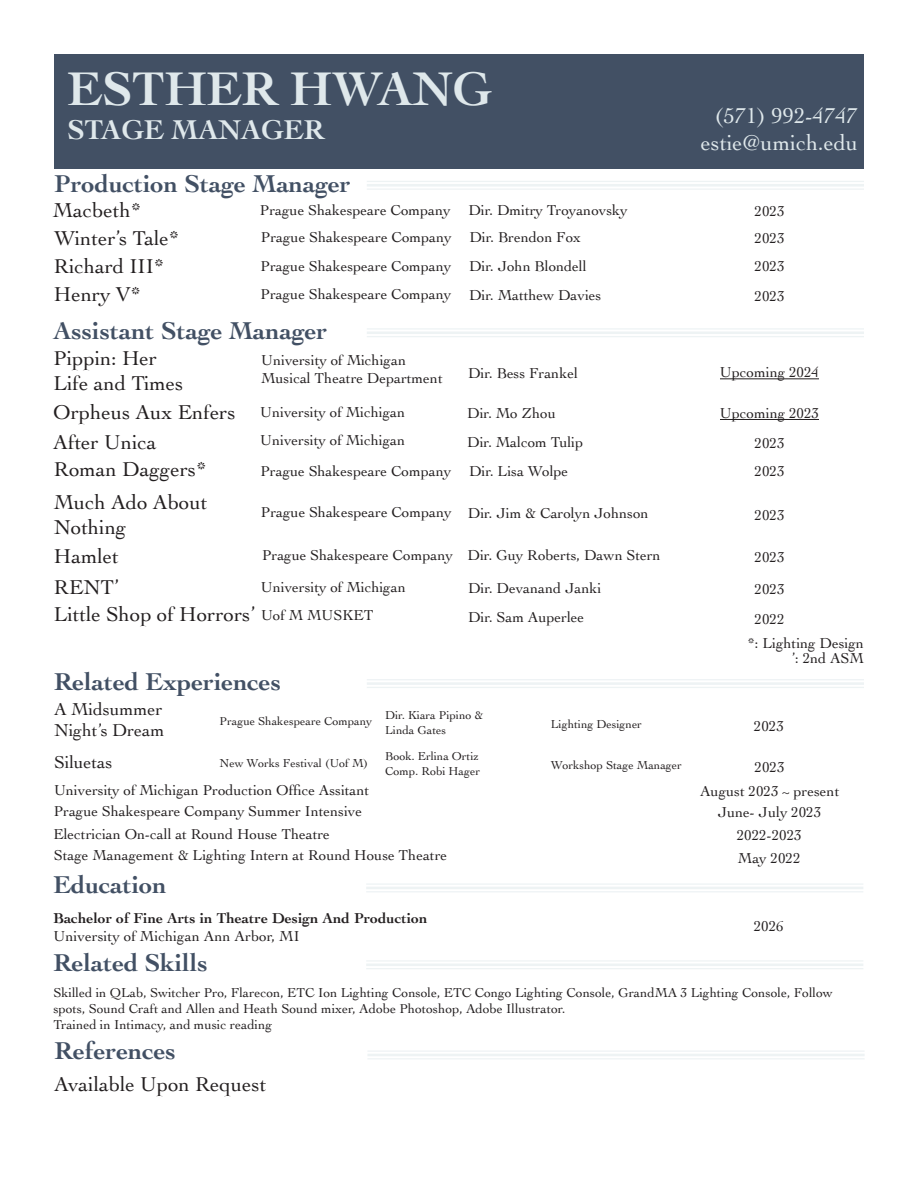
<style>
.page{position:relative;width:918px;height:1188px;background:#fff}
.page>*{position:absolute;margin:0;border:0;box-sizing:border-box;transform-origin:0 0}
.t1{font:700 49.5px "Cochin";color:#dfe8eb}
.t2{font:700 28.5px "Cochin";color:#dfe8eb}
.t3{font:700 25.5px "Cochin";color:#425064}
.t4{font:22.5px "Cochin";color:#dfe8eb}
.t5{font:21px/25.2px "Cochin";color:#231f20}
.t6{font:18px/21.6px "Cochin";color:#231f20}
.t7{font:15px "Cochin";color:#231f20}
.t8{font:700 15px "Cochin";letter-spacing:.005em;color:#231f20}
.t9{font:13.5px/16.2px "Cochin";color:#231f20}
.t10{font:12px "Cochin";color:#231f20}
</style>
<div class="page">
<div style="left:54px;top:54px;width:810px;height:114px;background:#425064"></div>
<hr style="left:367px;top:181px;width:497px;height:1px;background:#dfe8eb">
<hr style="left:367px;top:184px;width:497px;height:3px;background:#dfe8eb">
<hr style="left:367px;top:188px;width:497px;height:2px;background:#dfe8eb">
<hr style="left:367px;top:328px;width:497px;height:2px;background:#dfe8eb">
<hr style="left:367px;top:331px;width:497px;height:3px;background:#dfe8eb">
<hr style="left:367px;top:336px;width:497px;height:1px;background:#dfe8eb">
<hr style="left:720px;top:378px;width:99px;height:1px;background:#231f20">
<hr style="left:720px;top:419px;width:99px;height:1px;background:#231f20">
<hr style="left:367px;top:679px;width:497px;height:1px;background:#dfe8eb">
<hr style="left:367px;top:682px;width:497px;height:3px;background:#dfe8eb">
<hr style="left:367px;top:687px;width:497px;height:1px;background:#dfe8eb">
<hr style="left:366px;top:883px;width:497px;height:2px;background:#dfe8eb">
<hr style="left:366px;top:887px;width:497px;height:2px;background:#dfe8eb">
<hr style="left:366px;top:891px;width:497px;height:1px;background:#dfe8eb">
<hr style="left:366px;top:960px;width:497px;height:2px;background:#dfe8eb">
<hr style="left:366px;top:964px;width:497px;height:2px;background:#dfe8eb">
<hr style="left:366px;top:968px;width:497px;height:1px;background:#dfe8eb">
<hr style="left:367px;top:1050px;width:498px;height:2px;background:#dfe8eb">
<hr style="left:367px;top:1054px;width:498px;height:2px;background:#dfe8eb">
<hr style="left:367px;top:1058px;width:498px;height:1px;background:#dfe8eb">
<p class="t1" style="left:68px;top:55px;width:426px">ESTHER HWANG</p>
<p class="t2" style="left:68px;top:110px;width:259px">STAGE MANAGER</p>
<p class="t4" style="left:715px;top:100px;width:145px">(571) 992-4747</p>
<p class="t4" style="left:701px;top:127px;width:158px">estie@umich.edu</p>
<p class="t3" style="left:54px;top:166px;width:298px">Production Stage Manager</p>
<p class="t5" style="left:54px;top:224px;width:127px">Winter’s Tale*</p>
<p class="t7" style="left:261px;top:227px;width:192px">Prague Shakespeare Company</p>
<p class="t7" style="left:469px;top:227px;width:113px">Dir. Brendon Fox</p>
<p class="t5" style="left:54px;top:253px;width:112px">Richard III*</p>
<p class="t7" style="left:261px;top:256px;width:192px">Prague Shakespeare Company</p>
<p class="t7" style="left:469px;top:256px;width:119px">Dir. John Blondell</p>
<p class="t5" style="left:54px;top:281px;width:89px">Henry V*</p>
<p class="t7" style="left:261px;top:284px;width:192px">Prague Shakespeare Company</p>
<p class="t7" style="left:469px;top:285px;width:134px">Dir. Matthew Davies</p>
<p class="t3" style="left:54px;top:313px;width:275px">Assistant Stage Manager</p>
<p class="t5" style="left:54px;top:345px;width:131px">Pippin: Her<br>Life and Times</p>
<p class="t7" style="left:261px;top:350px;width:146px">University of Michigan</p>
<p class="t5" style="left:53px;top:197px;width:90px">Macbeth*</p>
<p class="t7" style="left:260px;top:200px;width:192px">Prague Shakespeare Company</p>
<p class="t7" style="left:468px;top:200px;width:161px">Dir. Dmitry Troyanovsky</p>
<p class="t7" style="left:754px;top:201px;width:31px">2023</p>
<p class="t7" style="left:754px;top:228px;width:31px">2023</p>
<p class="t7" style="left:754px;top:256px;width:31px">2023</p>
<p class="t7" style="left:754px;top:286px;width:31px">2023</p>
<p class="t7" style="left:468px;top:363px;width:111px">Dir. Bess Frankel</p>
<p class="t7" style="left:720px;top:362px;width:101px">Upcoming 2024</p>
<p class="t7" style="left:261px;top:368px;width:183px">Musical Theatre Department</p>
<p class="t5" style="left:53px;top:399px;width:184px">Orpheus Aux Enfers</p>
<p class="t7" style="left:260px;top:402px;width:146px">University of Michigan</p>
<p class="t7" style="left:467px;top:403px;width:90px">Dir. Mo Zhou</p>
<p class="t7" style="left:720px;top:403px;width:101px">Upcoming 2023</p>
<p class="t5" style="left:53px;top:429px;width:105px">After Unica</p>
<p class="t7" style="left:260px;top:430px;width:146px">University of Michigan</p>
<p class="t7" style="left:467px;top:432px;width:117px">Dir. Malcom Tulip</p>
<p class="t5" style="left:54px;top:456px;width:154px">Roman Daggers*</p>
<p class="t7" style="left:261px;top:461px;width:192px">Prague Shakespeare Company</p>
<p class="t7" style="left:469px;top:461px;width:101px">Dir. Lisa Wolpe</p>
<p class="t5" style="left:54px;top:489px;width:155px">Much Ado About<br>Nothing</p>
<p class="t7" style="left:754px;top:433px;width:31px">2023</p>
<p class="t7" style="left:754px;top:461px;width:31px">2023</p>
<p class="t7" style="left:754px;top:505px;width:31px">2023</p>
<p class="t7" style="left:754px;top:547px;width:31px">2023</p>
<p class="t7" style="left:754px;top:579px;width:31px">2023</p>
<p class="t7" style="left:754px;top:609px;width:31px">2022</p>
<p class="t7" style="left:261px;top:502px;width:192px">Prague Shakespeare Company</p>
<p class="t7" style="left:468px;top:503px;width:182px">Dir. Jim &amp; Carolyn Johnson</p>
<p class="t5" style="left:54px;top:542px;width:66px">Hamlet</p>
<p class="t7" style="left:262px;top:545px;width:192px">Prague Shakespeare Company</p>
<p class="t7" style="left:468px;top:545px;width:195px">Dir. Guy Roberts, Dawn Stern</p>
<p class="t5" style="left:54px;top:574px;width:66px">RENT’</p>
<p class="t7" style="left:261px;top:577px;width:146px">University of Michigan</p>
<p class="t7" style="left:468px;top:578px;width:135px">Dir. Devanand Janki</p>
<p class="t5" style="left:54px;top:601px;width:203px">Little Shop of Horrors’</p>
<p class="t7" style="left:261px;top:605px;width:114px">Uof M MUSKET</p>
<p class="t7" style="left:468px;top:607px;width:118px">Dir. Sam Auperlee</p>
<p class="t3" style="left:54px;top:664px;width:229px">Related Experiences</p>
<p class="t6" style="left:54px;top:697px;width:112px">A Midsummer<br>Night’s Dream</p>
<p class="t10" style="left:220px;top:713px;width:154px">Prague Shakespeare Company</p>
<p class="t10" style="left:385px;top:707px;width:100px">Dir. Kiara Pipino &amp;</p>
<p class="t10" style="left:385px;top:722px;width:62px">Linda Gates</p>
<p class="t10" style="left:551px;top:716px;width:93px">Lighting Designer</p>
<p class="t6" style="left:54px;top:751px;width:60px">Siluetas</p>
<p class="t10" style="left:220px;top:755px;width:150px">New Works Festival (Uof M)</p>
<p class="t10" style="left:385px;top:748px;width:95px">Book. Erlina Ortiz</p>
<p class="t10" style="left:385px;top:763px;width:96px">Comp. Robi Hager</p>
<p class="t10" style="left:551px;top:757px;width:133px">Workshop Stage Manager</p>
<p class="t7" style="left:747px;top:633px;width:118px">*: Lighting Design</p>
<p class="t7" style="left:792px;top:648px;width:74px">’: 2nd ASM</p>
<p class="t7" style="left:754px;top:716px;width:31px">2023</p>
<p class="t7" style="left:754px;top:757px;width:31px">2023</p>
<p class="t7" style="left:54px;top:780px;width:317px">University of Michigan Production Office Assitant</p>
<p class="t7" style="left:700px;top:781px;width:141px">August 2023 ~ present</p>
<p class="t7" style="left:54px;top:801px;width:310px">Prague Shakespeare Company Summer Intensive</p>
<p class="t7" style="left:718px;top:802px;width:105px">June- July 2023</p>
<p class="t7" style="left:53px;top:824px;width:278px">Electrician On-call at Round House Theatre</p>
<p class="t7" style="left:737px;top:825px;width:66px">2022-2023</p>
<p class="t7" style="left:54px;top:845px;width:395px">Stage Management &amp; Lighting Intern at Round House Theatre</p>
<p class="t7" style="left:738px;top:848px;width:64px">May 2022</p>
<p class="t3" style="left:53px;top:867px;width:115px">Education</p>
<p class="t8" style="left:53px;top:908px;width:376px">Bachelor of Fine Arts in Theatre Design And Production</p>
<p class="t7" style="left:53px;top:926px;width:248px">University of Michigan Ann Arbor, MI</p>
<p class="t7" style="left:754px;top:916px;width:31px">2026</p>
<p class="t3" style="left:53px;top:945px;width:156px">Related Skills</p>
<p class="t9" style="left:53px;top:984px;width:781px">Skilled in QLab, Switcher Pro, Flarecon, ETC Ion Lighting Console, ETC Congo Lighting Console, GrandMA 3 Lighting Console, Follow spots, Sound Craft and Allen and Heath Sound mixer, Adobe Photoshop, Adobe Illustrator.</p>
<p class="t9" style="left:53px;top:1016px;width:220px">Trained in Intimacy, and music reading</p>
<p class="t3" style="left:55px;top:1034px;width:123px">References</p>
<p class="t5" style="left:54px;top:1070px;width:214px">Available Upon Request</p>
</div>
